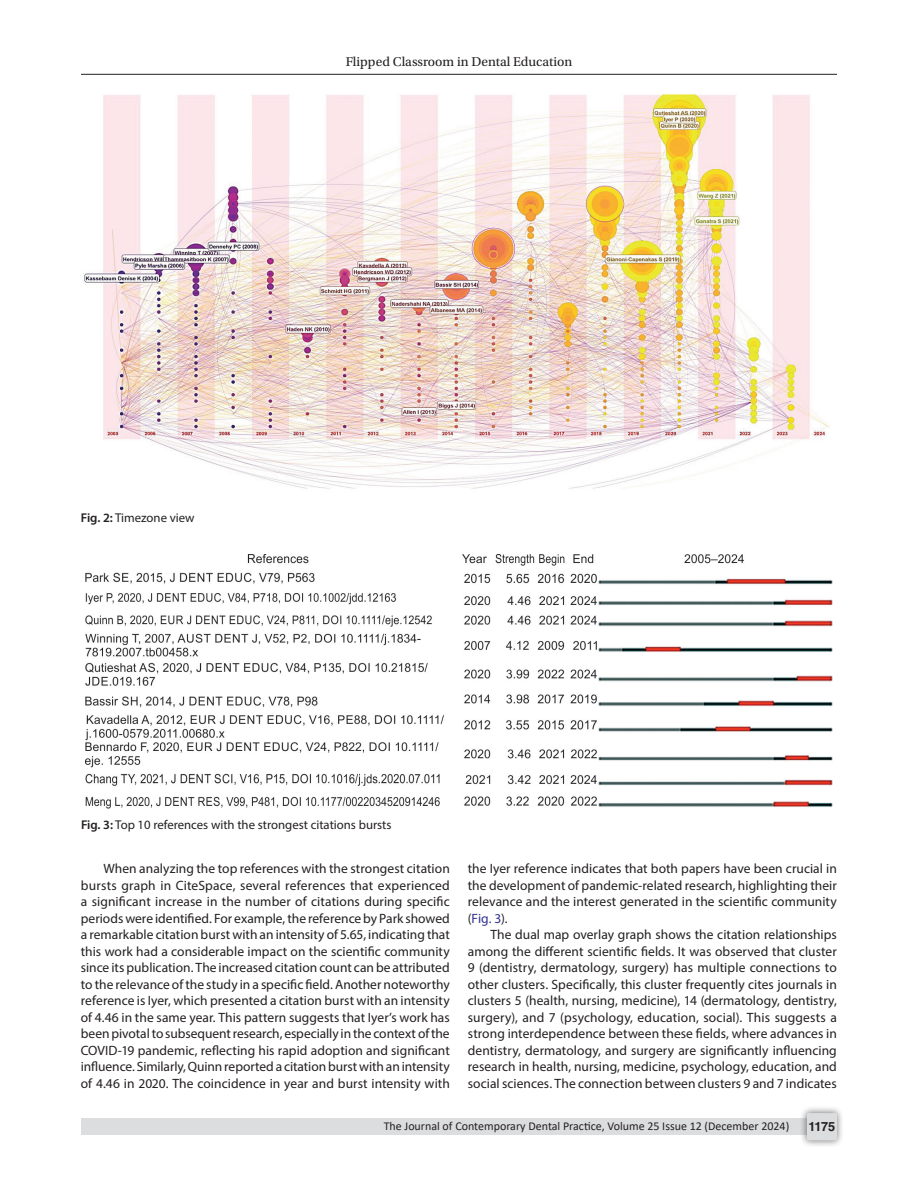
<style>
.page{position:relative;width:918px;height:1188px;background:#fff}
.page>*{position:absolute;margin:0;border:0;box-sizing:border-box;transform-origin:0 0}
.Para-Indent{font:13.5px/16.5px "Myriad Pro";letter-spacing:.005em;color:#231f20;text-align:justify}
.t1{font:13.5px "Utopia Std";color:#231f20}
.FigCaption{font:12.75px "Myriad Pro";color:#231f20}
.t2{font:700 12.75px "Helvetica LT Std";color:#231f20}
.t3{font:12px "Calibri";color:#231f20}
.s1{font-weight:600}
.s2{color:#2e3092}
</style>
<div class="page">
<hr style="left:81px;top:74px;width:756px;height:1px;background:#231f20">
<div style="left:81px;top:1119px;width:756px;height:16px;background:#dcdddf"></div>
<div style="left:800px;top:1106px;width:44px;height:41px;background:#231f20;opacity:.61"></div>
<div style="left:807px;top:1113px;width:30px;height:27px;background:#dcdddf;border-radius:2px"></div>
<img style="left:83px;top:94px;width:746px;height:395px">
<img style="left:86px;top:554px;width:746px;height:255px">
<p class="t1" style="left:346px;top:55px;width:228px">Flipped Classroom in Dental Education</p>
<p class="FigCaption" style="left:81px;top:510px;width:115px"><span class="s1">Fig. 2:</span> Timezone view</p>
<p class="FigCaption" style="left:81px;top:817px;width:312px"><span class="s1">Fig. 3:</span> Top 10 references with the strongest citations bursts</p>
<p class="Para-Indent" style="left:81px;top:860px;width:371px;text-indent:22px">When analyzing the top references with the strongest citation bursts graph in CiteSpace, several references that experienced a significant increase in the number of citations during specific periods were identified. For example, the reference by Park showed a remarkable citation burst with an intensity of 5.65, indicating that this work had a considerable impact on the scientific community since its publication. The increased citation count can be attributed to the relevance of the study in a specific field. Another noteworthy reference is Iyer, which presented a citation burst with an intensity of 4.46 in the same year. This pattern suggests that Iyer’s work has been pivotal to subsequent research, especially in the context of the COVID-19 pandemic, reflecting his rapid adoption and significant influence. Similarly, Quinn reported a citation burst with an intensity of 4.46 in 2020. The coincidence in year and burst intensity with</p>
<p class="Para-Indent" style="left:468px;top:860px;width:371px">the Iyer reference indicates that both papers have been crucial in the development of pandemic-related research, highlighting their relevance and the interest generated in the scientific community (<span class="s2">Fig. 3</span>).</p>
<p class="Para-Indent" style="left:468px;top:926px;width:371px;text-indent:22px">The dual map overlay graph shows the citation relationships among the different scientific fields. It was observed that cluster 9 (dentistry, dermatology, surgery) has multiple connections to other clusters. Specifically, this cluster frequently cites journals in clusters 5 (health, nursing, medicine), 14 (dermatology, dentistry, surgery), and 7 (psychology, education, social). This suggests a strong interdependence between these fields, where advances in dentistry, dermatology, and surgery are significantly influencing research in health, nursing, medicine, psychology, education, and social sciences. The connection between clusters 9 and 7 indicates</p>
<p class="t3" style="left:384px;top:1117px;width:407px">The Journal of Contemporary Dental Practice, Volume 25 Issue 12 (December 2024)</p>
<p class="t2" style="left:809px;top:1119px;width:28px">1175</p>
</div>
